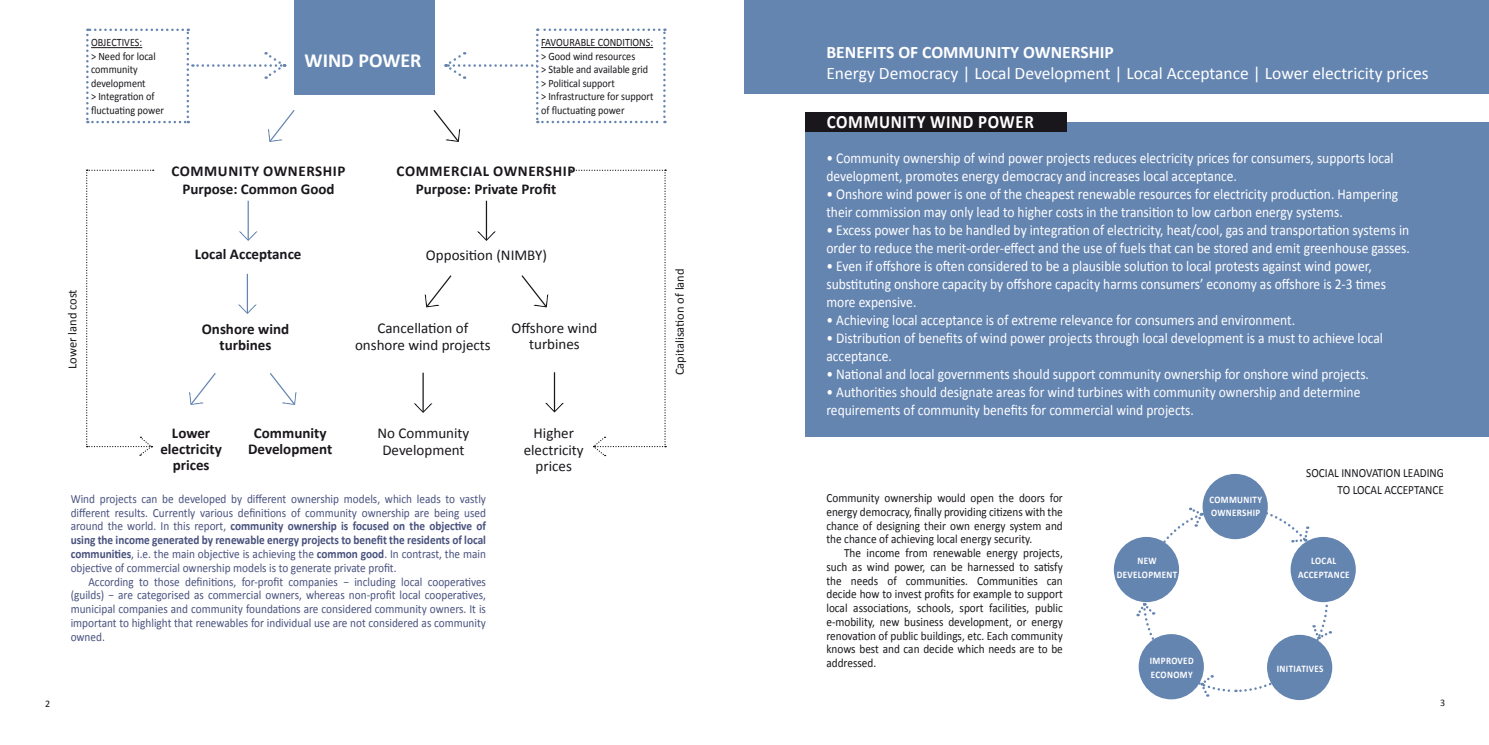
<style>
.page{position:relative;width:1489px;height:745px;background:#fff}
.page>*{position:absolute;margin:0;border:0;box-sizing:border-box;transform-origin:0 0}
.t1{font:700 20px "Calibri";color:#fff}
.t2{font:700 18.75px "Calibri";letter-spacing:.04em;color:#fff;scale:.9 1}
.t3{font:17.5px "Calibri";color:#fff}
.t4{font:700 17.5px "Calibri";color:#fff}
.t5{font:15px/18px "Calibri";color:#fff;scale:.9 1}
.t6{font:700 15px/16.2px "Calibri";color:#1a171c;text-align:center}
.t7{font:15px/16.2px "Calibri";color:#1a171c;text-align:center}
.t8{font:700 15px "Calibri";letter-spacing:.04em;color:#1a171c}
.t9{font:12.5px/13.8px "Calibri";color:#49527e;text-align:justify;scale:.9 1}
.t10{font:12.5px/13.8px "Calibri";color:#1a171c;text-align:justify;scale:.9 1}
.t11{font:12.5px "Calibri";color:#1a171c}
.t12{font:11.25px/13.5px "Calibri";color:#1a171c;scale:.9 1}
.t13{font:700 10px/13.8px "Calibri";letter-spacing:.04em;color:#fff;scale:.9 1}
.t14{font:10px "Calibri";color:#1a171c}
.s1{font-weight:700}
</style>
<div class="page">
<div style="left:805px;top:122px;width:683px;height:314px;background:#6585b1"></div>
<div style="left:744px;top:0;width:744px;height:93px;background:#6585b1"></div>
<div style="left:805px;top:113px;width:261px;height:19px;background:#1a171c"></div>
<div style="left:294px;top:0;width:141px;height:94px;background:#6585b1"></div>
<svg style="left:238px;top:301px;width:19px;height:13px"></svg>
<hr style="left:247px;top:274px;width:1px;height:39px;background:#6585b1">
<svg style="left:477px;top:228px;width:19px;height:13px"></svg>
<hr style="left:486px;top:200px;width:1px;height:40px;background:#1a171c">
<svg style="left:86px;top:29px;width:210px;height:113px"></svg>
<svg style="left:432px;top:28px;width:233px;height:114px"></svg>
<svg style="left:239px;top:231px;width:19px;height:10px"></svg>
<hr style="left:247px;top:200px;width:2px;height:40px;background:#6585b1">
<svg style="left:424px;top:275px;width:28px;height:33px"></svg>
<svg style="left:414px;top:403px;width:19px;height:10px"></svg>
<hr style="left:422px;top:372px;width:2px;height:39px;background:#1a171c">
<svg style="left:521px;top:169px;width:145px;height:287px"></svg>
<hr style="left:554px;top:372px;width:1px;height:39px;background:#1a171c">
<svg style="left:86px;top:169px;width:68px;height:287px"></svg>
<div style="left:1202px;top:473px;width:65px;height:66px;background:#6585b1;border-radius:50%"></div>
<div style="left:1290px;top:536px;width:65px;height:65px;background:#6585b1;border-radius:50%"></div>
<div style="left:1266px;top:634px;width:66px;height:65px;background:#6585b1;border-radius:50%"></div>
<div style="left:1113px;top:536px;width:65px;height:65px;background:#6585b1;border-radius:50%"></div>
<svg style="left:1135px;top:505px;width:195px;height:191px"></svg>
<svg style="left:189px;top:373px;width:27px;height:32px"></svg>
<svg style="left:270px;top:373px;width:27px;height:32px"></svg>
<p class="t12" style="left:91px;top:35px;width:58px">OBJECTIVES:</p>
<p class="t12" style="left:91px;top:49px;width:73px">&gt; Need for local community development</p>
<p class="t12" style="left:91px;top:89px;width:82px">&gt; Integration of fluctuating power</p>
<p class="t1" style="left:304px;top:48px;width:118px">WIND POWER</p>
<p class="t12" style="left:541px;top:35px;width:126px">FAVOURABLE CONDITIONS:</p>
<p class="t12" style="left:541px;top:49px;width:106px">&gt; Good wind resources</p>
<p class="t12" style="left:541px;top:62px;width:121px">&gt; Stable and available grid</p>
<p class="t12" style="left:541px;top:76px;width:84px">&gt; Political support</p>
<p class="t12" style="left:541px;top:89px;width:126px">&gt; Infrastructure for support of fluctuating power</p>
<p class="t8" style="left:171px;top:161px;width:176px">COMMUNITY OWNERSHIP</p>
<p class="t6" style="left:182px;top:180px;width:154px">Purpose: Common Good</p>
<p class="t8" style="left:396px;top:161px;width:180px">COMMERCIAL OWNERSHIP</p>
<p class="t6" style="left:416px;top:180px;width:142px">Purpose: Private Profit</p>
<p class="t11" style="left:65px;top:369px;width:81px;rotate:-90deg">Lower land cost</p>
<p class="t6" style="left:195px;top:245px;width:108px">Local Acceptance</p>
<p class="t7" style="left:426px;top:246px;width:122px">Opposition (NIMBY)</p>
<p class="t6" style="left:202px;top:320px;width:89px">Onshore wind turbines</p>
<p class="t7" style="left:355px;top:319px;width:137px">Cancellation of onshore wind projects</p>
<p class="t7" style="left:511px;top:319px;width:87px">Offshore wind turbines</p>
<p class="t6" style="left:160px;top:424px;width:63px">Lower electricity prices</p>
<p class="t6" style="left:248px;top:424px;width:86px">Community<br>Development</p>
<p class="t7" style="left:523px;top:424px;width:62px">Higher electricity</p>
<p class="t7" style="left:377px;top:424px;width:93px">No Community<br>Development</p>
<p class="t7" style="left:535px;top:456px;width:38px">prices</p>
<p class="t9" style="left:71px;top:491px;width:463px">Wind projects can be developed by different ownership models, which leads to vastly different results. Currently various definitions of community ownership are being used around the world. In this report, <span class="s1">community ownership is focused on the objective of using the income generated by renewable energy projects to benefit the residents of local communities</span>, i.e. the main objective is achieving the <span class="s1">common good</span>. In contrast, the main objective of commercial ownership models is to generate private profit.</p>
<p class="t9" style="left:71px;top:573px;width:463px;text-indent:18px">According to those definitions, for-profit companies − including local cooperatives (guilds) − are categorised as commercial owners, whereas non-profit local cooperatives, municipal companies and community foundations are considered community owners. It is important to highlight that renewables for individual use are not considered as community owned.</p>
<p class="t11" style="left:672px;top:375px;width:108px;rotate:-90deg">Capitalisation of land</p>
<p class="t14" style="left:45px;top:697px;width:7px">2</p>
<p class="t4" style="left:826px;top:41px;width:289px">BENEFITS OF COMMUNITY OWNERSHIP</p>
<p class="t3" style="left:826px;top:62px;width:604px">Energy Democracy | Local Development | Local Acceptance | Lower electricity prices</p>
<p class="t2" style="left:826px;top:110px;width:232px">COMMUNITY WIND POWER</p>
<p class="t5" style="left:826px;top:148px;width:631px">• Community ownership of wind power projects reduces electricity prices for consumers, supports local development, promotes energy democracy and increases local acceptance.</p>
<p class="t5" style="left:826px;top:184px;width:637px">• Onshore wind power is one of the cheapest renewable resources for electricity production. Hampering their commission may only lead to higher costs in the transition to low carbon energy systems.</p>
<p class="t5" style="left:826px;top:220px;width:650px">• Excess power has to be handled by integration of electricity, heat/cool, gas and transportation systems in order to reduce the merit-order-effect and the use of fuels that can be stored and emit greenhouse gasses.</p>
<p class="t5" style="left:826px;top:256px;width:623px">• Even if offshore is often considered to be a plausible solution to local protests against wind power, substituting onshore capacity by offshore capacity harms consumers’ economy as offshore is 2-3 times more expensive.</p>
<p class="t5" style="left:826px;top:310px;width:522px">• Achieving local acceptance is of extreme relevance for consumers and environment.</p>
<p class="t5" style="left:826px;top:328px;width:620px">• Distribution of benefits of wind power projects through local development is a must to achieve local acceptance.</p>
<p class="t5" style="left:826px;top:364px;width:604px">• National and local governments should support community ownership for onshore wind projects.</p>
<p class="t5" style="left:826px;top:382px;width:595px">• Authorities should designate areas for wind turbines with community ownership and determine requirements of community benefits for commercial wind projects.</p>
<p class="t10" style="left:826px;top:490px;width:264px">Community ownership would open the doors for energy democracy, finally providing citizens with the chance of designing their own energy system and the chance of achieving local energy security.</p>
<p class="t10" style="left:826px;top:545px;width:264px;text-indent:18px">The income from renewable energy projects, such as wind power, can be harnessed to satisfy the needs of communities. Communities can decide how to invest profits for example to support local associations, schools, sport facilities, public e-mobility, new business development, or energy renovation of public buildings, etc. Each community knows best and can decide which needs are to be addressed.</p>
<p class="t13" style="left:1116px;top:553px;width:69px;text-align:center">NEW<br>DEVELOPMENT</p>
<p class="t13" style="left:1209px;top:491px;width:60px">COMMUNITY<br>OWNERSHIP</p>
<p class="t10" style="left:1306px;top:463px;width:154px;line-height:17.5px;text-align:right">SOCIAL INNOVATION LEADING<br>TO LOCAL ACCEPTANCE</p>
<p class="t13" style="left:1297px;top:553px;width:59px;text-align:center">LOCAL<br>ACCEPTANCE</p>
<p class="t13" style="left:1149px;top:653px;width:50px">IMPROVED<br>ECONOMY</p>
<p class="t13" style="left:1276px;top:661px;width:53px">INITIATIVES</p>
<p class="t14" style="left:1440px;top:696px;width:7px">3</p>
</div>
